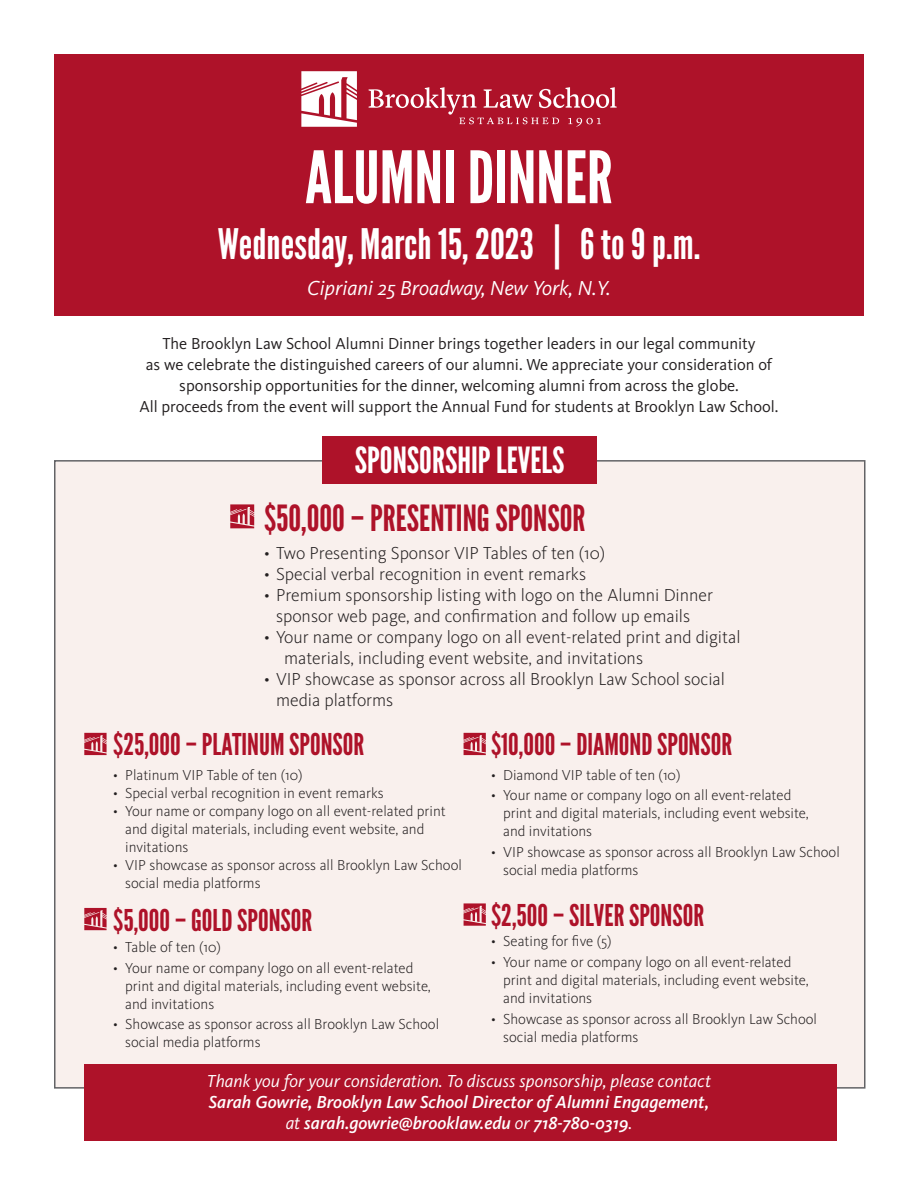
<style>
.page{position:relative;width:918px;height:1188px;background:#fff}
.page>*{position:absolute;margin:0;border:0;box-sizing:border-box;transform-origin:0 0}
.t1{font:72px "League Gothic";color:#fff}
.t2{font:42px "League Gothic";color:#fff}
.t3{font:36px "League Gothic";color:#ae1229}
.t4{font:36px "League Gothic";color:#fff}
.t5{font:30px "League Gothic";color:#ae1229}
.t6{font:italic 21px "Kievit OT";color:#fff}
.t7{font:300 18px/21px "Kievit OT";color:#231f20}
.t8{font:italic 500 18px/21px "Kievit OT";color:#fff;text-align:center}
.t9{font:italic 18px "Kievit OT";color:#fff}
.t10{font:16.5px/21px "Kievit OT";color:#231f20;text-align:center}
.t11{font:300 15px/18px "Kievit OT";color:#231f20}
.s1{font-weight:400}
</style>
<div class="page">
<div style="left:54px;top:460px;width:812px;height:629px;background:#f9f0ed;border:2px solid #636366"></div>
<svg style="left:84px;top:733px;width:23px;height:22px"></svg>
<div style="left:323px;top:436px;width:274px;height:47px;background:#ae1229"></div>
<svg style="left:464px;top:733px;width:22px;height:22px"></svg>
<svg style="left:230px;top:504px;width:24px;height:24px"></svg>
<div style="left:84px;top:1064px;width:753px;height:77px;background:#ae1229"></div>
<div style="left:54px;top:54px;width:810px;height:261px;background:#ae1229"></div>
<svg style="left:301px;top:71px;width:56px;height:56px"></svg>
<svg style="left:369px;top:87px;width:248px;height:40px"></svg>
<svg style="left:84px;top:908px;width:23px;height:22px"></svg>
<svg style="left:464px;top:903px;width:22px;height:23px"></svg>
<h1 class="t1" style="left:305px;top:135px;width:309px">ALUMNI DINNER</h1>
<h2 class="t2" style="left:218px;top:219px;width:484px">Wednesday, March 15, 2023 | 6 to 9 p.m.</h2>
<h3 class="t6" style="left:307px;top:275px;width:305px">Cipriani 25 Broadway, New York, N.Y.</h3>
<p class="t10" style="left:139px;top:333px;width:641px">The Brooklyn Law School Alumni Dinner brings together leaders in our legal community<br>as we celebrate the distinguished careers of our alumni. We appreciate your consideration of sponsorship opportunities for the dinner, welcoming alumni from across the globe.<br>All proceeds from the event will support the Annual Fund for students at Brooklyn Law School.</p>
<h3 class="t4" style="left:355px;top:439px;width:211px">SPONSORSHIP LEVELS</h3>
<h3 class="t3" style="left:264px;top:497px;width:323px">$50,000 – PRESENTING SPONSOR</h3>
<p class="t7" style="left:264px;top:542px;width:343px">• Two Presenting Sponsor VIP Tables of ten (10)</p>
<p class="t7" style="left:264px;top:563px;width:324px">• Special verbal recognition in event remarks</p>
<p class="t7" style="left:264px;top:584px;width:450px;text-align:center">• Premium sponsorship listing with logo on the Alumni Dinner sponsor web page, and confirmation and follow up emails</p>
<p class="t7" style="left:284px;top:626px;width:458px;text-indent:-20px">• Your name or company logo on all event-related print and digital materials, including event website, and invitations</p>
<p class="t7" style="left:276px;top:669px;width:451px;text-indent:-12px">• VIP showcase as sponsor across all Brooklyn Law School social media platforms</p>
<h3 class="t5" style="left:113px;top:726px;width:253px">$25,000 – PLATINUM SPONSOR</h3>
<p class="t11" style="left:113px;top:766px;width:191px">• Platinum VIP Table of ten (10)</p>
<p class="t11" style="left:113px;top:784px;width:272px">• Special verbal recognition in event remarks</p>
<p class="t11" style="left:125px;top:802px;width:322px;text-indent:-12px">• Your name or company logo on all event-related print and digital materials, including event website, and invitations</p>
<p class="t11" style="left:125px;top:856px;width:338px;text-indent:-12px">• VIP showcase as sponsor across all Brooklyn Law School social media platforms</p>
<h3 class="t5" style="left:113px;top:903px;width:201px">$5,000 – GOLD SPONSOR</h3>
<p class="t11" style="left:113px;top:938px;width:109px">• Table of ten (10)</p>
<p class="t11" style="left:125px;top:959px;width:307px;text-indent:-12px">• Your name or company logo on all event-related print and digital materials, including event website, and invitations</p>
<p class="t11" style="left:125px;top:1016px;width:315px;text-indent:-12px">• Showcase as sponsor across all Brooklyn Law School social media platforms</p>
<h3 class="t5" style="left:491px;top:726px;width:243px">$10,000 – DIAMOND SPONSOR</h3>
<p class="t11" style="left:491px;top:766px;width:191px">• Diamond VIP table of ten (10)</p>
<p class="t11" style="left:503px;top:787px;width:307px;text-indent:-12px">• Your name or company logo on all event-related print and digital materials, including event website, and invitations</p>
<p class="t11" style="left:503px;top:843px;width:338px;text-indent:-12px">• VIP showcase as sponsor across all Brooklyn Law School social media platforms</p>
<h3 class="t5" style="left:491px;top:897px;width:214px">$2,500 – SILVER SPONSOR</h3>
<p class="t11" style="left:491px;top:933px;width:122px">• Seating for five (5)</p>
<p class="t11" style="left:503px;top:953px;width:307px;text-indent:-12px">• Your name or company logo on all event-related print and digital materials, including event website, and invitations</p>
<p class="t11" style="left:503px;top:1010px;width:315px;text-indent:-12px">• Showcase as sponsor across all Brooklyn Law School social media platforms</p>
<p class="t9" style="left:207px;top:1071px;width:506px">Thank you for your consideration. To discuss sponsorship, please contact</p>
<p class="t8" style="left:209px;top:1092px;width:502px">Sarah Gowrie, Brooklyn Law School Director of Alumni Engagement, <span class="s1">at</span> sarah.gowrie@brooklaw.edu <span class="s1">or</span> 718-780-0319<span class="s1">.</span></p>
</div>
